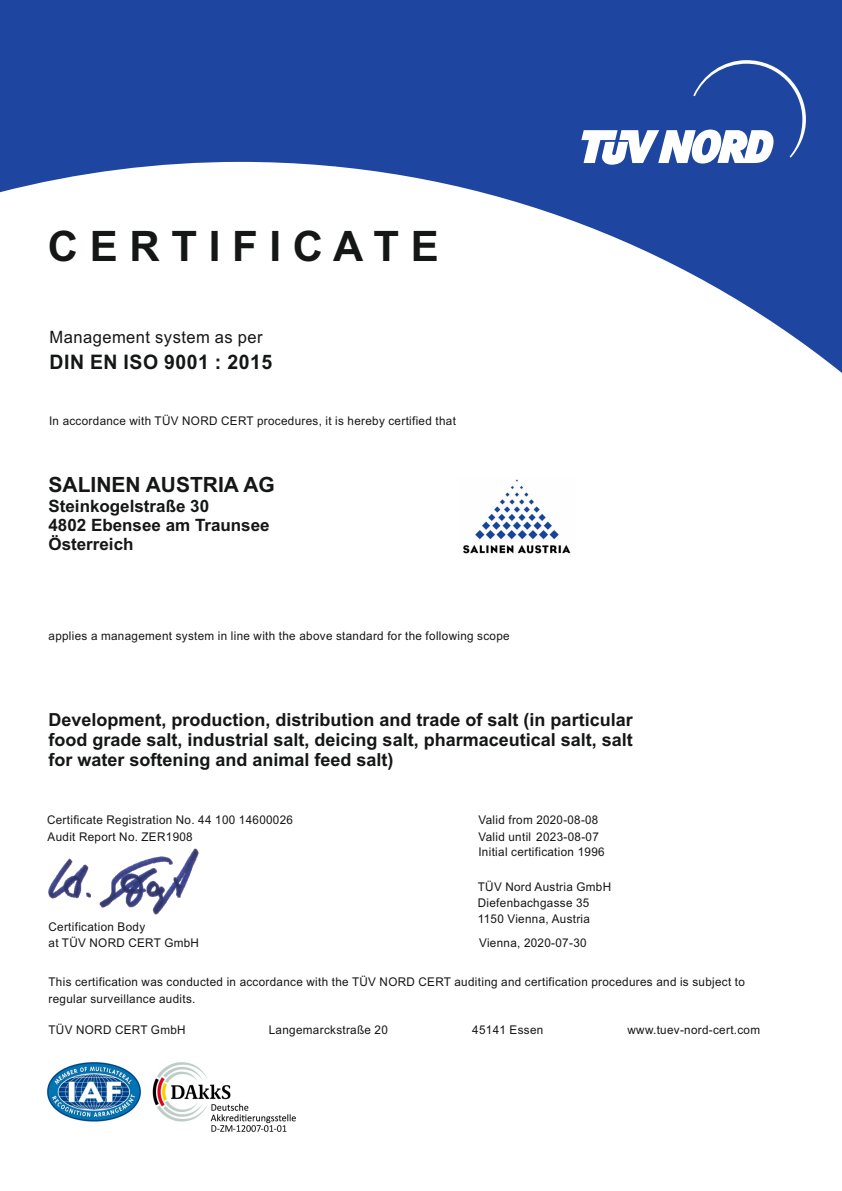
<style>
.page{position:relative;width:842px;height:1191px;background:#fff}
.page>*{position:absolute;margin:0;border:0;box-sizing:border-box;transform-origin:0 0}
.t1{font:700 42px "Arial";color:#151616}
.t2{font:700 21px "Arial";color:#151616}
.t3{font:700 20px "Arial";letter-spacing:.03em;color:#151616}
.t4{font:700 18px/20.1px "Arial";color:#151616;text-align:justify}
.t5{font:700 17px/19px "Arial";color:#151616}
.t6{font:17px "Arial";letter-spacing:.03em;color:#151616}
.t7{font:12px/16.1px "Arial";letter-spacing:.03em;color:#151616}
</style>
<div class="page">
<img style="left:46px;top:1062px;width:250px;height:70px">
<img style="left:463px;top:479px;width:108px;height:75px">
<img style="left:48px;top:848px;width:151px;height:67px">
<svg style="left:0;top:0;width:842px;height:373px;fill:#1e46a1"></svg>
<svg style="left:581px;top:60px;width:225px;height:105px"></svg>
<h1 class="t1" style="left:48px;top:230px;width:393px">C E R T I F I C A T E</h1>
<h3 class="t6" style="left:49px;top:331px;width:215px">Management system as per</h3>
<h3 class="t3" style="left:49px;top:354px;width:224px">DIN EN ISO 9001 : 2015</h3>
<p class="t7" style="left:49px;top:413px;width:408px">In accordance with TÜV NORD CERT procedures, it is hereby certified that</p>
<h2 class="t2" style="left:49px;top:477px;width:228px">SALINEN AUSTRIA AG</h2>
<h3 class="t5" style="left:49px;top:498px;width:223px">Steinkogelstraße 30<br>4802 Ebensee am Traunsee<br>Österreich</h3>
<p class="t7" style="left:49px;top:629px;width:463px">applies a management system in line with the above standard for the following scope</p>
<h3 class="t4" style="left:49px;top:711px;width:586px">Development, production, distribution and trade of salt (in particular food grade salt, industrial salt, deicing salt, pharmaceutical salt, salt for water softening and animal feed salt)</h3>
<p class="t7" style="left:47px;top:813px;width:248px">Certificate Registration No. 44 100 14600026<br>Audit Report No. ZER1908</p>
<p class="t7" style="left:49px;top:920px;width:152px">Certification Body<br>at TÜV NORD CERT GmbH</p>
<p class="t7" style="left:478px;top:813px;width:122px">Valid from 2020-08-08<br>Valid until 2023-08-07</p>
<p class="t7" style="left:478px;top:845px;width:128px">Initial certification 1996</p>
<p class="t7" style="left:478px;top:880px;width:135px">TÜV Nord Austria GmbH<br>Diefenbachgasse 35<br>1150 Vienna, Austria</p>
<p class="t7" style="left:479px;top:935px;width:109px">Vienna, 2020-07-30</p>
<p class="t7" style="left:49px;top:975px;width:698px">This certification was conducted in accordance with the TÜV NORD CERT auditing and certification procedures and is subject to regular surveillance audits.</p>
<p class="t7" style="left:49px;top:1022px;width:139px">TÜV NORD CERT GmbH</p>
<p class="t7" style="left:269px;top:1022px;width:121px">Langemarckstraße 20</p>
<p class="t7" style="left:472px;top:1022px;width:73px">45141 Essen</p>
<p class="t7" style="left:627px;top:1022px;width:134px">www.tuev-nord-cert.com</p>
</div>
